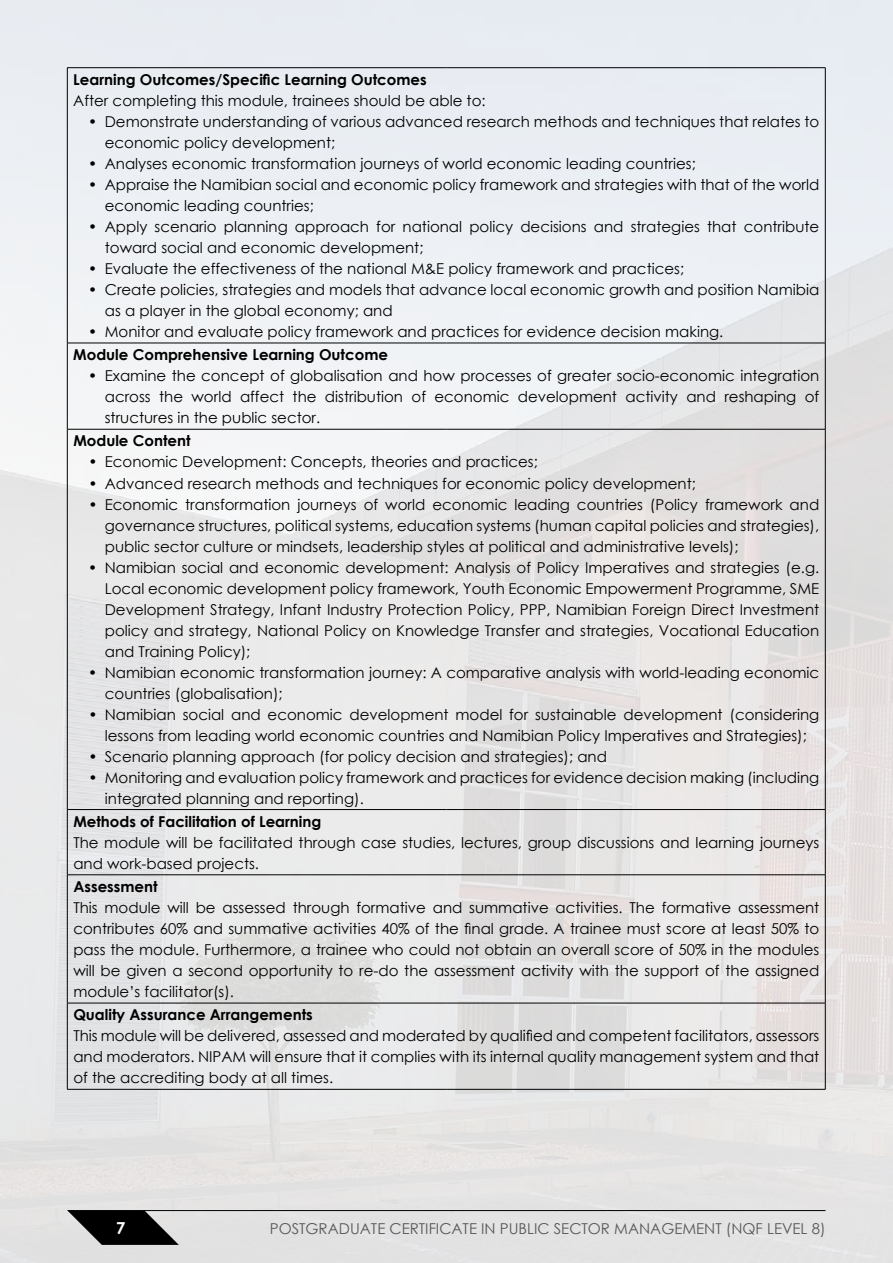
<style>
.page{position:relative;width:893px;height:1263px;background:#fff}
.page>*{position:absolute;margin:0;border:0;box-sizing:border-box;transform-origin:0 0}
.t1{font:700 16.5px "Century Gothic";color:#fff}
.t2{font:15px/21px "Century Gothic";color:#000}
.t3{font:700 15px "Century Gothic";color:#000}
.t4{font:15px "Century Gothic";color:#585858}
.s1{font-weight:700}
</style>
<div class="page">
<img style="left:0;top:0;width:893px;height:1263px">
<hr style="left:68px;top:1210px;width:757px;height:1px;background:#000">
<svg style="left:67px;top:1210px;width:112px;height:35px;background:#454545"></svg>
<hr style="left:67px;top:67px;width:379px;height:1px;background:#000">
<hr style="left:446px;top:67px;width:379px;height:1px;background:#000">
<hr style="left:67px;top:343px;width:379px;height:1px;background:#000">
<hr style="left:446px;top:343px;width:379px;height:1px;background:#000">
<hr style="left:67px;top:429px;width:379px;height:1px;background:#000">
<hr style="left:446px;top:429px;width:379px;height:1px;background:#000">
<hr style="left:67px;top:809px;width:379px;height:1px;background:#000">
<hr style="left:446px;top:809px;width:379px;height:1px;background:#000">
<hr style="left:67px;top:874px;width:379px;height:1px;background:#000">
<hr style="left:446px;top:874px;width:379px;height:1px;background:#000">
<hr style="left:67px;top:1003px;width:379px;height:1px;background:#000">
<hr style="left:446px;top:1003px;width:379px;height:1px;background:#000">
<hr style="left:67px;top:1089px;width:379px;height:1px;background:#000">
<hr style="left:446px;top:1089px;width:379px;height:1px;background:#000">
<hr style="left:67px;top:68px;width:1px;height:275px;background:#000">
<hr style="left:825px;top:68px;width:1px;height:275px;background:#000">
<hr style="left:67px;top:343px;width:1px;height:86px;background:#000">
<hr style="left:825px;top:343px;width:1px;height:86px;background:#000">
<hr style="left:67px;top:429px;width:1px;height:380px;background:#000">
<hr style="left:825px;top:429px;width:1px;height:380px;background:#000">
<hr style="left:67px;top:810px;width:1px;height:65px;background:#000">
<hr style="left:825px;top:810px;width:1px;height:65px;background:#000">
<hr style="left:67px;top:875px;width:1px;height:128px;background:#000">
<hr style="left:825px;top:875px;width:1px;height:128px;background:#000">
<hr style="left:67px;top:1003px;width:1px;height:86px;background:#000">
<hr style="left:825px;top:1003px;width:1px;height:86px;background:#000">
<p class="t3" style="left:73px;top:68px;width:355px">Learning Outcomes/Specific Learning Outcomes</p>
<p class="t2" style="left:73px;top:90px;width:414px">After completing this module, trainees should be able to:</p>
<p class="t2" style="left:105px;top:111px;width:716px;text-indent:-16px">• Demonstrate understanding of various advanced research methods and techniques that relates to economic policy development;</p>
<p class="t2" style="left:88px;top:153px;width:609px">• Analyses economic transformation journeys of world economic leading countries;</p>
<p class="t2" style="left:105px;top:174px;width:716px;text-indent:-16px">• Appraise the Namibian social and economic policy framework and strategies with that of the world economic leading countries;</p>
<p class="t2" style="left:105px;top:216px;width:716px;text-indent:-16px">• Apply scenario planning approach for national policy decisions and strategies that contribute toward social and economic development;</p>
<p class="t2" style="left:88px;top:258px;width:597px">• Evaluate the effectiveness of the national M&amp;E policy framework and practices;</p>
<p class="t2" style="left:105px;top:279px;width:716px;text-indent:-17px">• Create policies, strategies and models that advance local economic growth and position Namibia as a player in the global economy; and</p>
<p class="t2" style="left:88px;top:321px;width:637px">• Monitor and evaluate policy framework and practices for evidence decision making.</p>
<p class="t3" style="left:73px;top:343px;width:316px">Module Comprehensive Learning Outcome</p>
<p class="t2" style="left:105px;top:365px;width:716px;text-align:justify;text-indent:-16px">• Examine the concept of globalisation and how processes of greater socio-economic integration across the world affect the distribution of economic development activity and reshaping of structures in the public sector.</p>
<p class="t3" style="left:73px;top:430px;width:119px">Module Content</p>
<p class="t2" style="left:88px;top:451px;width:451px"><span class="s1">•</span> Economic Development: Concepts, theories and practices;</p>
<p class="t2" style="left:88px;top:472px;width:609px">• Advanced research methods and techniques for economic policy development;</p>
<p class="t2" style="left:105px;top:493px;width:716px;text-align:justify;text-indent:-16px">• Economic transformation journeys of world economic leading countries (Policy framework and governance structures, political systems, education systems (human capital policies and strategies), public sector culture or mindsets, leadership styles at political and administrative levels);</p>
<p class="t2" style="left:105px;top:556px;width:716px;text-align:justify;text-indent:-16px">• Namibian social and economic development: Analysis of Policy Imperatives and strategies (e.g.<br>Local economic development policy framework, Youth Economic Empowerment Programme, SME Development Strategy, Infant Industry Protection Policy, PPP, Namibian Foreign Direct Investment policy and strategy, National Policy on Knowledge Transfer and strategies, Vocational Education and Training Policy);</p>
<p class="t2" style="left:105px;top:661px;width:716px;text-indent:-17px">• Namibian economic transformation journey: A comparative analysis with world-leading economic countries (globalisation);</p>
<p class="t2" style="left:88px;top:703px;width:732px;text-align:center">• Namibian social and economic development model for sustainable development (considering lessons from leading world economic countries and Namibian Policy Imperatives and Strategies);</p>
<p class="t2" style="left:88px;top:745px;width:520px">• Scenario planning approach (for policy decision and strategies); and</p>
<p class="t2" style="left:105px;top:766px;width:716px;text-indent:-17px">• Monitoring and evaluation policy framework and practices for evidence decision making (including integrated planning and reporting).</p>
<p class="t3" style="left:73px;top:810px;width:250px">Methods of Facilitation of Learning</p>
<p class="t2" style="left:73px;top:832px;width:747px">The module will be facilitated through case studies, lectures, group discussions and learning journeys and work-based projects.</p>
<p class="t3" style="left:73px;top:875px;width:86px">Assessment</p>
<p class="t2" style="left:73px;top:897px;width:747px;text-align:justify">This module will be assessed through formative and summative activities. The formative assessment contributes 60% and summative activities 40% of the final grade. A trainee must score at least 50% to pass the module. Furthermore, a trainee who could not obtain an overall score of 50% in the modules will be given a second opportunity to re-do the assessment activity with the support of the assigned module’s facilitator(s).</p>
<p class="t3" style="left:73px;top:1003px;width:241px">Quality Assurance Arrangements</p>
<p class="t2" style="left:73px;top:1025px;width:747px;text-align:justify">This module will be delivered, assessed and moderated by qualified and competent facilitators, assessors and moderators. NIPAM will ensure that it complies with its internal quality management system and that of the accrediting body at all times.</p>
<p class="t1" style="left:116px;top:1215px;width:11px">7</p>
<p class="t4" style="left:270px;top:1218px;width:557px">POSTGRADUATE CERTIFICATE IN PUBLIC SECTOR MANAGEMENT (NQF LEVEL 8)</p>
</div>
